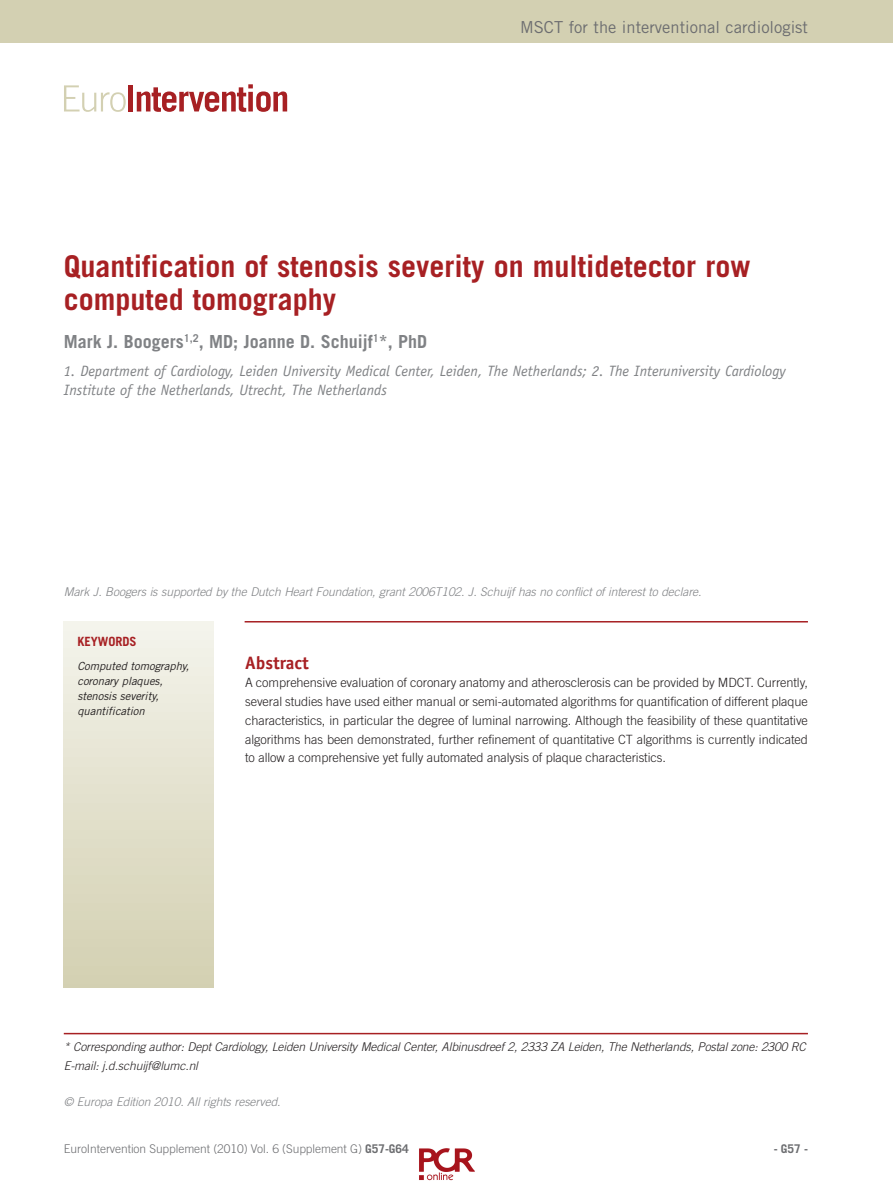
<style>
.page{position:relative;width:893px;height:1191px;background:#fff}
.page>*{position:absolute;margin:0;border:0;box-sizing:border-box;transform-origin:0 0}
.t1{font:700 30px/33px "Trade Gothic LT Std";color:#a72023}
.t2{font:700 18px "Trade Gothic LT Std";color:#808285}
.t3{font:700 18px "Officina Sans Std";color:#a72023}
.t4{font:16.5px "Trade Gothic LT Std";color:#6c6d70}
.t5{font:italic 15px/19.5px "Officina Sans Std";color:#808285}
.t6{font:300 12.75px/18.8px "Trade Gothic LT Std";letter-spacing:-.005em;color:#231f20;text-align:justify}
.t7{font:700 12.75px "Trade Gothic LT Std";letter-spacing:-.005em;color:#a72023}
.t8{font:italic 300 12px/18.8px "Trade Gothic LT Std";letter-spacing:-.01em;color:#231f20}
.t9{font:italic 300 12px "Trade Gothic LT Std";letter-spacing:-.005em;color:#808285}
.t10{font:300 12px "Trade Gothic LT Std";letter-spacing:-.005em;color:#6c6d70}
.t11{font:700 12px "Trade Gothic LT Std";color:#6c6d70}
.t12{font:italic 11.25px/15px "Trade Gothic LT Std";letter-spacing:-.005em;color:#231f20}
.s1{font-weight:700}
</style>
<div class="page">
<div style="left:0;top:0;width:893px;height:43px;background:#d3d0b2"></div>
<div style="left:64px;top:622px;width:150px;height:365px;background:linear-gradient(to bottom,#f4f3eb,#d3cfb0)"></div>
<hr style="left:245px;top:621px;width:563px;height:1px;background:#a72023">
<hr style="left:64px;top:1032px;width:744px;height:2px;background:#a72023">
<svg style="left:64px;top:85px;width:62px;height:27px"></svg>
<div style="left:128px;top:85px;width:5px;height:26px;background:#a72023"></div>
<svg style="left:137px;top:84px;width:150px;height:28px"></svg>
<img style="left:419px;top:1148px;width:56px;height:33px">
<p class="t4" style="left:520px;top:21px;width:289px">MSCT for the interventional cardiologist</p>
<h1 class="t1" style="left:64px;top:252px;width:688px">Quantification of stenosis severity on multidetector row computed tomography</h1>
<h2 class="t2" style="left:64px;top:335px;width:365px">Mark J. Boogers<sup>1,2</sup>, MD; Joanne D. Schuijf<sup>1</sup>*, PhD</h2>
<p class="t5" style="left:64px;top:362px;width:724px">1. Department of Cardiology, Leiden University Medical Center, Leiden, The Netherlands; 2. The Interuniversity Cardiology<br>Institute of the Netherlands, Utrecht, The Netherlands</p>
<p class="t9" style="left:64px;top:588px;width:639px">Mark J. Boogers is supported by the Dutch Heart Foundation, grant 2006T102. J. Schuijf has no conflict of interest to declare.</p>
<p class="t7" style="left:77px;top:637px;width:61px">KEYWORDS</p>
<p class="t12" style="left:77px;top:659px;width:113px">Computed tomography, coronary plaques, stenosis severity, quantification</p>
<h2 class="t3" style="left:245px;top:655px;width:65px">Abstract</h2>
<p class="t6" style="left:245px;top:674px;width:564px">A comprehensive evaluation of coronary anatomy and atherosclerosis can be provided by MDCT. Currently, several studies have used either manual or semi-automated algorithms for quantification of different plaque characteristics, in particular the degree of luminal narrowing. Although the feasibility of these quantitative algorithms has been demonstrated, further refinement of quantitative CT algorithms is currently indicated to allow a comprehensive yet fully automated analysis of plaque characteristics.</p>
<p class="t8" style="left:64px;top:1038px;width:744px">* Corresponding author: Dept Cardiology, Leiden University Medical Center, Albinusdreef 2, 2333 ZA Leiden, The Netherlands, Postal zone: 2300 RC<br>E-mail: j.d.schuijf@lumc.nl</p>
<p class="t9" style="left:64px;top:1097px;width:218px">© Europa Edition 2010. All rights reserved.</p>
<p class="t10" style="left:64px;top:1144px;width:346px">EuroIntervention Supplement (2010) Vol. 6 (Supplement G) <span class="s1">G57-G64</span></p>
<p class="t11" style="left:774px;top:1144px;width:36px">- G57 -</p>
</div>
